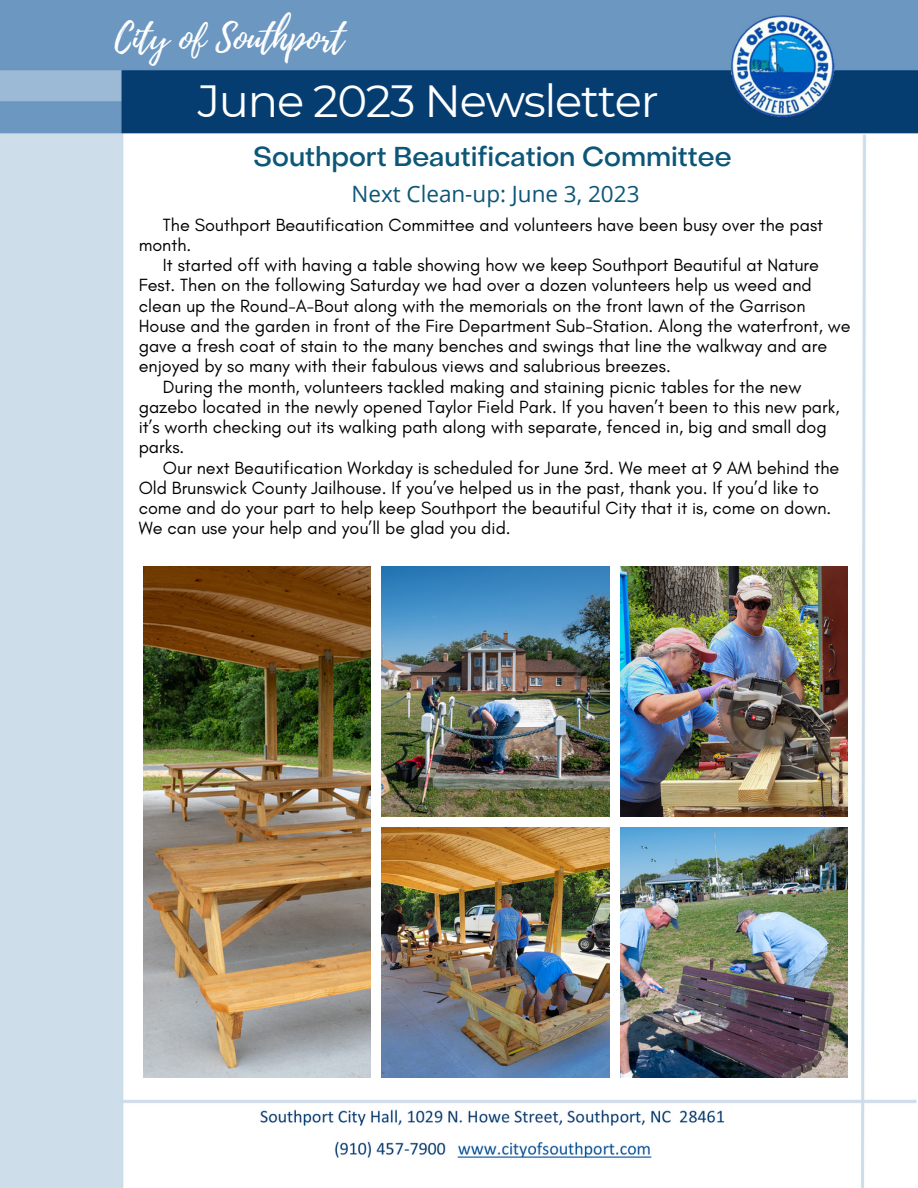
<style>
.page{position:relative;width:918px;height:1188px;background:#fff}
.page>*{position:absolute;margin:0;border:0;box-sizing:border-box;transform-origin:0 0}
.t1{font:45px "Montserrat";letter-spacing:-.03em;color:#fff}
.t2{font:36px "Playlist Script";color:#fff}
.t3{font:500 27px "Object Sans";color:#0c5678}
.t4{font:22.5px "Open Sans";color:#0c5678}
.t5{font:18px/20.2px "Glacial Indifference";color:#000}
</style>
<div class="page">
<img style="left:0;top:0;width:918px;height:1188px">
<img style="left:143px;top:567px;width:228px;height:510px">
<img style="left:382px;top:567px;width:227px;height:249px">
<img style="left:620px;top:567px;width:228px;height:249px">
<img style="left:382px;top:828px;width:227px;height:249px">
<img style="left:620px;top:828px;width:228px;height:249px">
<p class="t2" style="left:115px;top:12px;width:231px">City of Southport</p>
<p class="t1" style="left:198px;top:73px;width:463px">June 2023 Newsletter</p>
<p class="t3" style="left:253px;top:146px;width:480px">Southport Beautification Committee</p>
<p class="t4" style="left:351px;top:178px;width:290px">Next Clean-up: June 3, 2023</p>
<p class="t5" style="left:139px;top:214px;width:686px;text-indent:24px">The Southport Beautification Committee and volunteers have been busy over the past month.</p>
<p class="t5" style="left:139px;top:255px;width:713px;text-indent:24px">It started off with having a table showing how we keep Southport Beautiful at Nature Fest. Then on the following Saturday we had over a dozen volunteers help us weed and clean up the Round-A-Bout along with the memorials on the front lawn of the Garrison House and the garden in front of the Fire Department Sub-Station. Along the waterfront, we gave a fresh coat of stain to the many benches and swings that line the walkway and are enjoyed by so many with their fabulous views and salubrious breezes.</p>
<p class="t5" style="left:139px;top:376px;width:702px;text-indent:24px">During the month, volunteers tackled making and staining picnic tables for the new gazebo located in the newly opened Taylor Field Park. If you haven’t been to this new park, it’s worth checking out its walking path along with separate, fenced in, big and small dog parks.</p>
<p class="t5" style="left:139px;top:457px;width:702px;text-indent:24px">Our next Beautification Workday is scheduled for June 3rd. We meet at 9 AM behind the Old Brunswick County Jailhouse. If you’ve helped us in the past, thank you. If you’d like to come and do your part to help keep Southport the beautiful City that it is, come on down.<br>We can use your help and you’ll be glad you did.</p>
</div>
